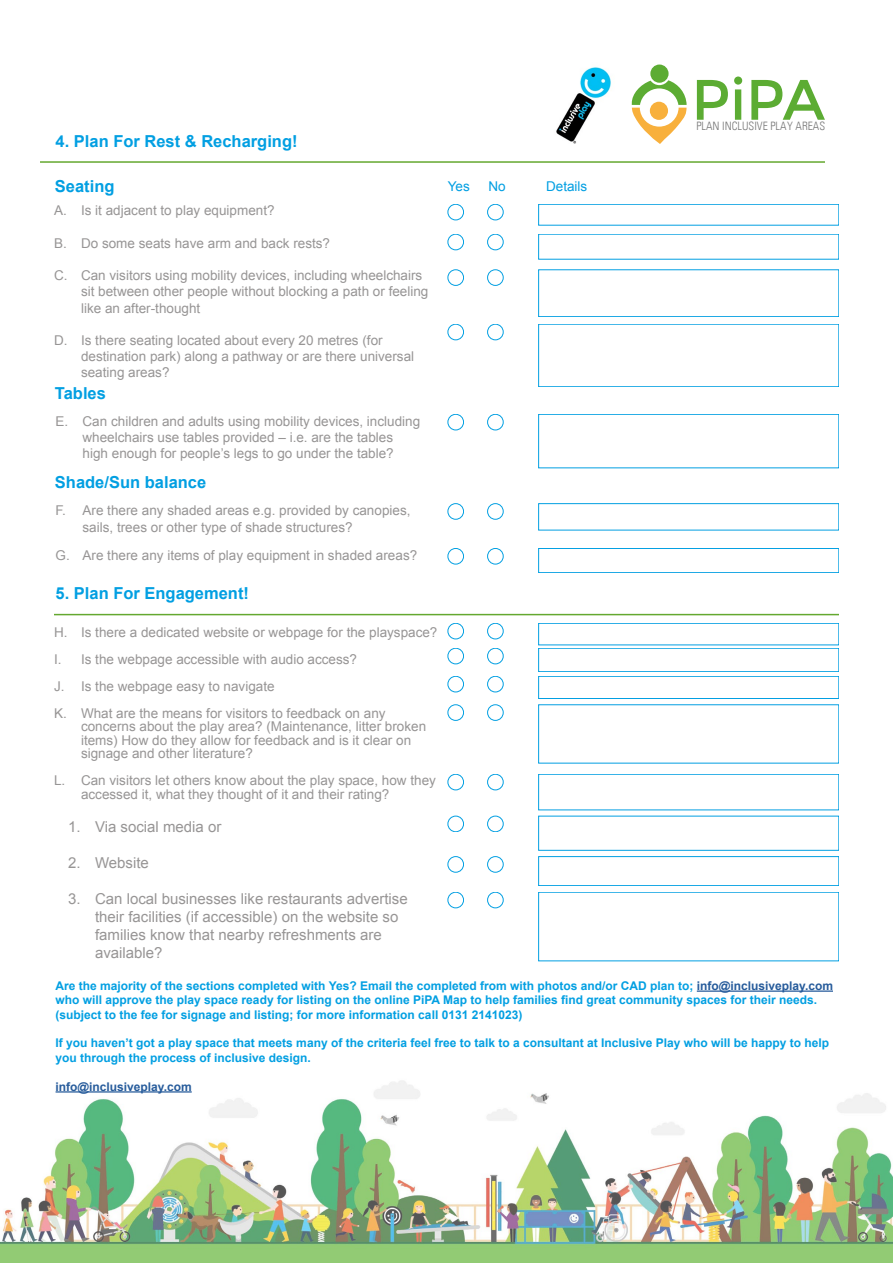
<style>
.page{position:relative;width:893px;height:1263px;background:#fff}
.page>*{position:absolute;margin:0;border:0;box-sizing:border-box;transform-origin:0 0}
.t1{font:57px "Montserrat";color:#5cac33}
.t2{font:700 16.5px "Arial";color:#029fe2}
.t3{font:15px/18px "Arial";color:#979595}
.t4{font:13.5px/16.2px "Arial";color:#979595}
.t5{font:13.5px "Arial";color:#029fe2}
.t6{font:700 12px/14.4px "Arial";color:#029fe2}
.t7{font:700 12px "Arial";color:#265b9b}
.t8{font:300 condensed 11.55px "Univers LT";color:#777}
.s1{color:#265b9b}
</style>
<div class="page">
<img style="left:0;top:1080px;width:893px;height:183px">
<hr style="left:40px;top:161px;width:785px;height:2px;background:#64a82f">
<svg style="left:632px;top:80px;width:55px;height:64px"></svg>
<div style="left:650px;top:65px;width:19px;height:18px;background:#5cac33;border-radius:50%"></div>
<div style="left:650px;top:102px;width:18px;height:18px;background:#f8b03c;border-radius:50%"></div>
<img style="left:556px;top:67px;width:55px;height:77px">
<hr style="left:54px;top:614px;width:785px;height:1px;background:#64a82f">
<hr style="left:697px;top:990px;width:136px;height:2px;background:#265b9b">
<hr style="left:56px;top:1091px;width:136px;height:1px;background:#265b9b">
<div style="left:538px;top:204px;width:301px;height:21px;border:1px solid #029fe2"></div>
<div style="left:538px;top:270px;width:301px;height:47px;border:1px solid #029fe2"></div>
<div style="left:538px;top:324px;width:301px;height:63px;border:1px solid #029fe2"></div>
<div style="left:538px;top:414px;width:301px;height:54px;border:1px solid #029fe2"></div>
<div style="left:538px;top:503px;width:301px;height:27px;border:1px solid #029fe2"></div>
<div style="left:538px;top:548px;width:301px;height:25px;border:1px solid #029fe2"></div>
<div style="left:538px;top:623px;width:301px;height:22px;border:1px solid #029fe2"></div>
<div style="left:538px;top:676px;width:301px;height:23px;border:1px solid #029fe2"></div>
<div style="left:538px;top:648px;width:301px;height:24px;border:1px solid #029fe2"></div>
<div style="left:538px;top:774px;width:301px;height:36px;border:1px solid #029fe2"></div>
<div style="left:538px;top:856px;width:301px;height:30px;border:1px solid #029fe2"></div>
<div style="left:448px;top:623px;width:16px;height:16px;border:1px solid #029fe2;border-radius:50%"></div>
<div style="left:448px;top:648px;width:16px;height:16px;border:1px solid #029fe2;border-radius:50%"></div>
<div style="left:487px;top:623px;width:16px;height:16px;border:1px solid #029fe2;border-radius:50%"></div>
<div style="left:487px;top:648px;width:16px;height:16px;border:1px solid #029fe2;border-radius:50%"></div>
<div style="left:448px;top:676px;width:16px;height:16px;border:1px solid #029fe2;border-radius:50%"></div>
<div style="left:448px;top:704px;width:16px;height:16px;border:1px solid #029fe2;border-radius:50%"></div>
<div style="left:487px;top:676px;width:16px;height:16px;border:1px solid #029fe2;border-radius:50%"></div>
<div style="left:487px;top:704px;width:16px;height:16px;border:1px solid #029fe2;border-radius:50%"></div>
<div style="left:448px;top:774px;width:16px;height:16px;border:1px solid #029fe2;border-radius:50%"></div>
<div style="left:487px;top:774px;width:16px;height:16px;border:1px solid #029fe2;border-radius:50%"></div>
<div style="left:448px;top:816px;width:16px;height:16px;border:1px solid #029fe2;border-radius:50%"></div>
<div style="left:487px;top:816px;width:16px;height:16px;border:1px solid #029fe2;border-radius:50%"></div>
<div style="left:448px;top:856px;width:16px;height:16px;border:1px solid #029fe2;border-radius:50%"></div>
<div style="left:487px;top:856px;width:16px;height:16px;border:1px solid #029fe2;border-radius:50%"></div>
<div style="left:448px;top:892px;width:16px;height:16px;border:1px solid #029fe2;border-radius:50%"></div>
<div style="left:487px;top:892px;width:16px;height:16px;border:1px solid #029fe2;border-radius:50%"></div>
<div style="left:448px;top:204px;width:16px;height:16px;border:1px solid #029fe2;border-radius:50%"></div>
<div style="left:448px;top:234px;width:16px;height:16px;border:1px solid #029fe2;border-radius:50%"></div>
<div style="left:448px;top:270px;width:16px;height:16px;border:1px solid #029fe2;border-radius:50%"></div>
<div style="left:448px;top:324px;width:16px;height:16px;border:1px solid #029fe2;border-radius:50%"></div>
<div style="left:487px;top:204px;width:16px;height:16px;border:1px solid #029fe2;border-radius:50%"></div>
<div style="left:487px;top:234px;width:16px;height:16px;border:1px solid #029fe2;border-radius:50%"></div>
<div style="left:487px;top:270px;width:16px;height:16px;border:1px solid #029fe2;border-radius:50%"></div>
<div style="left:487px;top:324px;width:16px;height:16px;border:1px solid #029fe2;border-radius:50%"></div>
<div style="left:448px;top:414px;width:16px;height:16px;border:1px solid #029fe2;border-radius:50%"></div>
<div style="left:487px;top:414px;width:16px;height:16px;border:1px solid #029fe2;border-radius:50%"></div>
<div style="left:448px;top:503px;width:16px;height:16px;border:1px solid #029fe2;border-radius:50%"></div>
<div style="left:487px;top:503px;width:16px;height:16px;border:1px solid #029fe2;border-radius:50%"></div>
<div style="left:448px;top:548px;width:16px;height:16px;border:1px solid #029fe2;border-radius:50%"></div>
<div style="left:487px;top:548px;width:16px;height:16px;border:1px solid #029fe2;border-radius:50%"></div>
<p class="t2" style="left:56px;top:135px;width:244px">4. Plan For Rest &amp; Recharging!</p>
<p class="t2" style="left:55px;top:180px;width:61px">Seating</p>
<p class="t4" style="left:54px;top:204px;width:222px">A. Is it adjacent to play equipment?</p>
<p class="t4" style="left:54px;top:236px;width:278px">B. Do some seats have arm and back rests?</p>
<p class="t4" style="left:81px;top:268px;width:349px;text-indent:-27px">C. Can visitors using mobility devices, including wheelchairs sit between other people without blocking a path or feeling like an after-thought</p>
<p class="t4" style="left:81px;top:333px;width:335px;text-indent:-27px">D. Is there seating located about every 20 metres (for destination park) along a pathway or are there universal seating areas?</p>
<p class="t2" style="left:55px;top:387px;width:53px">Tables</p>
<p class="t4" style="left:56px;top:414px;width:366px;text-align:center">E. Can children and adults using mobility devices, including wheelchairs use tables provided – i.e. are the tables<br>high enough for people’s legs to go under the table?</p>
<p class="t2" style="left:55px;top:476px;width:153px">Shade/Sun balance</p>
<p class="t4" style="left:83px;top:504px;width:329px;text-indent:-27px">F. Are there any shaded areas e.g. provided by canopies, sails, trees or other type of shade structures?</p>
<p class="t4" style="left:56px;top:548px;width:363px">G. Are there any items of play equipment in shaded areas?</p>
<p class="t2" style="left:56px;top:587px;width:195px">5. Plan For Engagement!</p>
<p class="t4" style="left:54px;top:620px;width:385px;line-height:27px">H. Is there a dedicated website or webpage for the playspace?<br>I. Is the webpage accessible with audio access?<br>J. Is the webpage easy to navigate<br>K. What are the means for visitors to feedback on any</p>
<p class="t4" style="left:81px;top:721px;width:347px;line-height:13.5px">concerns about the play area? (Maintenance, litter broken items) How do they allow for feedback and is it clear on signage and other literature?</p>
<p class="t4" style="left:81px;top:775px;width:356px;line-height:13.5px;text-indent:-27px">L. Can visitors let others know about the play space, how they accessed it, what they thought of it and their rating?</p>
<p class="t5" style="left:448px;top:181px;width:24px">Yes</p>
<p class="t5" style="left:488px;top:181px;width:19px">No</p>
<p class="t5" style="left:546px;top:181px;width:43px">Details</p>
<h1 class="t1" style="left:691px;top:74px;width:135px">PiPA</h1>
<p class="t8" style="left:696px;top:120px;width:130px">PLAN INCLUSIVE PLAY AREAS</p>
<p class="t3" style="left:68px;top:819px;width:155px">1. Via social media or</p>
<p class="t3" style="left:68px;top:855px;width:82px">2. Website</p>
<p class="t3" style="left:95px;top:891px;width:314px;text-indent:-27px">3. Can local businesses like restaurants advertise their facilities (if accessible) on the website so families know that nearby refreshments are available?</p>
<p class="t6" style="left:56px;top:979px;width:779px">Are the majority of the sections completed with Yes? Email the completed from with photos and/or CAD plan to; <span class="s1">info@inclusiveplay.com </span>who will approve the play space ready for listing on the online PiPA Map to help families find great community spaces for their needs. (subject to the fee for signage and listing; for more information call 0131 2141023)</p>
<p class="t6" style="left:56px;top:1037px;width:775px">If you haven’t got a play space that meets many of the criteria feel free to talk to a consultant at Inclusive Play who will be happy to help you through the process of inclusive design.</p>
<p class="t7" style="left:56px;top:1082px;width:138px">info@inclusiveplay.com</p>
</div>
